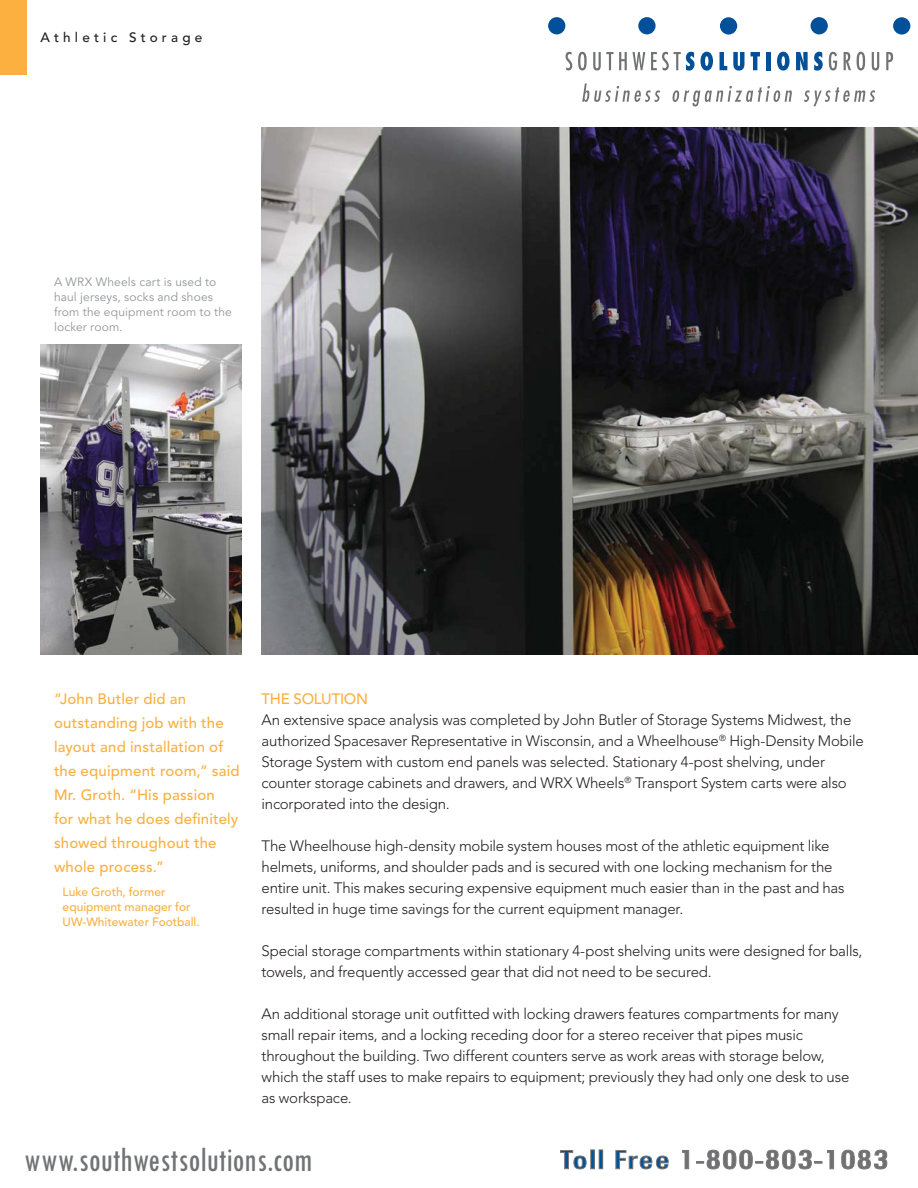
<style>
.page{position:relative;width:918px;height:1188px;background:#fff}
.page>*{position:absolute;margin:0;border:0;box-sizing:border-box;transform-origin:0 0}
.t1{font:condensed 36px "Tw Cen";color:#717375;scale:.92 1}
.t2{font:300 15px/21px "Avenir";letter-spacing:-.015em;color:#231f20}
.t3{font:500 15px/24px "Avenir";letter-spacing:.01em;color:#fbb03f}
.t4{font:500 15px "Avenir";letter-spacing:-.015em;color:#fbb03f}
.t5{font:500 13.5px "Avenir";letter-spacing:.315em;color:#231f20}
.t6{font:12px/15px "Avenir";letter-spacing:.015em;color:#939598}
.t7{font:500 12px/15px "Avenir";color:#fbb03f}
</style>
<div class="page">
<img style="left:262px;top:127px;width:656px;height:528px">
<img style="left:40px;top:344px;width:201px;height:311px">
<div style="left:0;top:0;width:27px;height:74px;background:#fbb03f"></div>
<svg style="left:560px;top:1150px;width:26px;height:19px"></svg>
<div style="left:599px;top:1150px;width:4px;height:19px;border:1px solid #79787a"></div>
<svg style="left:616px;top:1150px;width:53px;height:19px"></svg>
<svg style="left:682px;top:1150px;width:7px;height:19px"></svg>
<svg style="left:696px;top:1150px;width:138px;height:19px"></svg>
<svg style="left:841px;top:1150px;width:46px;height:19px"></svg>
<svg style="left:582px;top:83px;width:78px;height:19px"></svg>
<svg style="left:672px;top:86px;width:120px;height:20px"></svg>
<svg style="left:804px;top:87px;width:71px;height:19px"></svg>
<svg style="left:566px;top:52px;width:6px;height:19px"></svg>
<svg style="left:578px;top:52px;width:9px;height:19px"></svg>
<svg style="left:593px;top:52px;width:34px;height:19px"></svg>
<svg style="left:633px;top:52px;width:12px;height:18px"></svg>
<svg style="left:651px;top:52px;width:62px;height:19px"></svg>
<svg style="left:720px;top:52px;width:7px;height:18px"></svg>
<svg style="left:733px;top:52px;width:11px;height:19px"></svg>
<svg style="left:751px;top:52px;width:9px;height:18px"></svg>
<div style="left:766px;top:52px;width:5px;height:18px;background:#025099"></div>
<svg style="left:777px;top:52px;width:13px;height:19px"></svg>
<svg style="left:796px;top:52px;width:12px;height:18px"></svg>
<svg style="left:814px;top:52px;width:9px;height:19px"></svg>
<svg style="left:829px;top:52px;width:9px;height:19px"></svg>
<svg style="left:844px;top:52px;width:7px;height:18px"></svg>
<svg style="left:857px;top:52px;width:8px;height:19px"></svg>
<svg style="left:872px;top:52px;width:7px;height:19px"></svg>
<svg style="left:886px;top:52px;width:7px;height:18px"></svg>
<div style="left:893px;top:17px;width:17px;height:18px;background:#025099;border-radius:50%"></div>
<div style="left:548px;top:17px;width:17px;height:17px;background:#025099;border-radius:50%"></div>
<div style="left:720px;top:17px;width:17px;height:18px;background:#025099;border-radius:50%"></div>
<div style="left:638px;top:17px;width:18px;height:17px;background:#025099;border-radius:50%"></div>
<div style="left:811px;top:17px;width:17px;height:17px;background:#025099;border-radius:50%"></div>
<p class="t5" style="left:41px;top:32px;width:163px">Athletic Storage</p>
<p class="t6" style="left:54px;top:275px;width:179px">A WRX Wheels cart is used to haul jerseys, socks and shoes from the equipment room to the locker room.</p>
<p class="t3" style="left:54px;top:688px;width:187px">“John Butler did an outstanding job with the layout and installation of the equipment room,” said<br>Mr. Groth. “His passion<br>for what he does definitely showed throughout the whole process.”</p>
<p class="t7" style="left:63px;top:885px;width:139px">Luke Groth, former equipment manager for<br>UW-Whitewater Football.</p>
<p class="t4" style="left:262px;top:693px;width:108px">THE SOLUTION</p>
<p class="t2" style="left:262px;top:711px;width:604px">An extensive space analysis was completed by John Butler of Storage Systems Midwest, the authorized Spacesaver Representative in Wisconsin, and a Wheelhouse<sup>®</sup> High-Density Mobile Storage System with custom end panels was selected. Stationary 4-post shelving, under counter storage cabinets and drawers, and WRX Wheels<sup>®</sup> Transport System carts were also incorporated into the design.</p>
<p class="t2" style="left:262px;top:837px;width:585px">The Wheelhouse high-density mobile system houses most of the athletic equipment like helmets, uniforms, and shoulder pads and is secured with one locking mechanism for the entire unit. This makes securing expensive equipment much easier than in the past and has resulted in huge time savings for the current equipment manager.</p>
<p class="t2" style="left:262px;top:942px;width:602px">Special storage compartments within stationary 4-post shelving units were designed for balls, towels, and frequently accessed gear that did not need to be secured.</p>
<p class="t2" style="left:262px;top:1005px;width:589px">An additional storage unit outfitted with locking drawers features compartments for many small repair items, and a locking receding door for a stereo receiver that pipes music throughout the building. Two different counters serve as work areas with storage below, which the staff uses to make repairs to equipment; previously they had only one desk to use as workspace.</p>
<h1 class="t1" style="left:24px;top:1138px;width:315px">www.southwestsolutions.com</h1>
</div>
